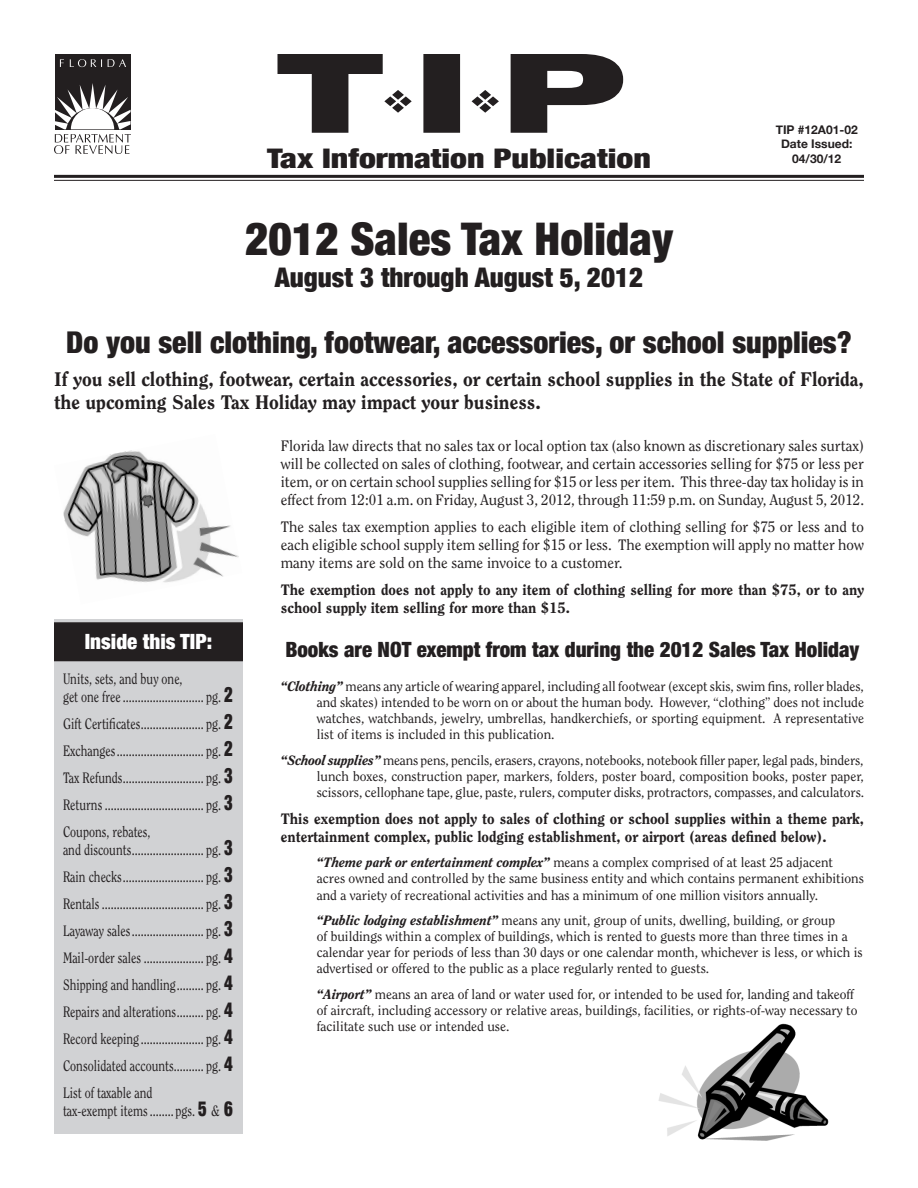
<style>
.page{position:relative;width:918px;height:1188px;background:#fff}
.page>*{position:absolute;margin:0;border:0;box-sizing:border-box;transform-origin:0 0}
.t1{font:900 condensed 45px "Helvetica Neue";color:#231f20}
.t2{font:900 condensed 30px "Helvetica Neue";color:#231f20}
.t3{font:900 condensed 27px "Helvetica Neue";color:#231f20}
.t4{font:900 condensed 27px "Helvetica Neue";color:#231f20;scale:1.25 1}
.t5{font:900 condensed 21px "Helvetica Neue";color:#231f20}
.t6{font:900 condensed 21px "Helvetica Neue";color:#fff}
.t7{font:800 19.5px/23.4px "Clearface Std";color:#231f20}
.t8{font:15px "Clearface Std";color:#231f20;scale:.8 1}
.t9{font:15px/18px "Clearface Std";color:#231f20;text-align:justify}
.t10{font:800 15px/18px "Clearface Std";color:#231f20}
._01_Indented_Body_Te{font:13.5px/16.2px "Clearface Std";color:#231f20}
.t11{font:700 12px "Helvetica Neue";color:#231f20}
.s1{font-family:"Helvetica Neue";font-weight:900;font-stretch:condensed;font-size:21px}
.s2{font-family:"Clearface";font-weight:800;font-style:italic}
</style>
<div class="page">
<div style="left:54px;top:620px;width:189px;height:514px;background:#d1d2d4"></div>
<div style="left:54px;top:622px;width:189px;height:39px;background:#231f20"></div>
<img style="left:63px;top:450px;width:176px;height:133px">
<div style="left:55px;top:54px;width:76px;height:75px;background:#231f20"></div>
<svg style="left:60px;top:59px;width:4px;height:8px"></svg>
<svg style="left:70px;top:59px;width:32px;height:8px"></svg>
<svg style="left:108px;top:59px;width:18px;height:8px"></svg>
<svg style="left:54px;top:83px;width:77px;height:71px"></svg>
<hr style="left:54px;top:175px;width:810px;height:3px;background:#231f20">
<hr style="left:54px;top:180px;width:810px;height:1px;background:#231f20">
<svg style="left:278px;top:54px;width:345px;height:79px"></svg>
<img style="left:658px;top:1023px;width:170px;height:117px">
<p class="t4" style="left:267px;top:142px;width:309px">Tax Information Publication</p>
<p class="t1" style="left:245px;top:211px;width:429px">2012 Sales Tax Holiday</p>
<p class="t3" style="left:275px;top:261px;width:370px">August 3 through August 5, 2012</p>
<p class="t11" style="left:776px;top:122px;width:84px">TIP #12A01-02</p>
<p class="t11" style="left:781px;top:137px;width:73px">Date Issued:</p>
<p class="t11" style="left:792px;top:151px;width:50px">04/30/12</p>
<p class="t2" style="left:66px;top:324px;width:787px">Do you sell clothing, footwear, accessories, or school supplies?</p>
<p class="t7" style="left:54px;top:367px;width:812px">If you sell clothing, footwear, certain accessories, or certain school supplies in the State of Florida, the upcoming Sales Tax Holiday may impact your business.</p>
<p class="t6" style="left:85px;top:629px;width:129px">Inside this TIP:</p>
<p class="t8" style="left:63px;top:670px;width:151px">Units, sets, and buy one,</p>
<p class="t8" style="left:63px;top:688px;width:214px">get one free ........................... pg. <span class="s1">2</span></p>
<p class="t8" style="left:63px;top:715px;width:214px">Gift Certificates..................... pg. <span class="s1">2</span></p>
<p class="t8" style="left:63px;top:742px;width:214px">Exchanges............................. pg. <span class="s1">2</span></p>
<p class="t8" style="left:63px;top:769px;width:214px">Tax Refunds........................... pg. <span class="s1">3</span></p>
<p class="t8" style="left:63px;top:796px;width:214px">Returns ................................. pg. <span class="s1">3</span></p>
<p class="t8" style="left:63px;top:823px;width:111px">Coupons, rebates,</p>
<p class="t8" style="left:63px;top:841px;width:214px">and discounts........................ pg. <span class="s1">3</span></p>
<p class="t8" style="left:63px;top:868px;width:214px">Rain checks........................... pg. <span class="s1">3</span></p>
<p class="t8" style="left:63px;top:895px;width:214px">Rentals .................................. pg. <span class="s1">3</span></p>
<p class="t8" style="left:63px;top:922px;width:214px">Layaway sales........................ pg. <span class="s1">3</span></p>
<p class="t8" style="left:63px;top:949px;width:214px">Mail-order sales .................... pg. <span class="s1">4</span></p>
<p class="t8" style="left:63px;top:976px;width:214px">Shipping and handling......... pg. <span class="s1">4</span></p>
<p class="t8" style="left:63px;top:1003px;width:214px">Repairs and alterations......... pg. <span class="s1">4</span></p>
<p class="t8" style="left:63px;top:1030px;width:214px">Record keeping ..................... pg. <span class="s1">4</span></p>
<p class="t8" style="left:63px;top:1057px;width:214px">Consolidated accounts.......... pg. <span class="s1">4</span></p>
<p class="t8" style="left:63px;top:1084px;width:114px">List of taxable and</p>
<p class="t8" style="left:63px;top:1102px;width:214px">tax-exempt items ........pgs. <span class="s1">5</span> &amp; <span class="s1">6</span></p>
<p class="t9" style="left:281px;top:437px;width:585px">Florida law directs that no sales tax or local option tax (also known as discretionary sales surtax) will be collected on sales of clothing, footwear, and certain accessories selling for $75 or less per item, or on certain school supplies selling for $15 or less per item. This three-day tax holiday is in effect from 12:01 a.m. on Friday, August 3, 2012, through 11:59 p.m. on Sunday, August 5, 2012.</p>
<p class="t9" style="left:281px;top:518px;width:585px">The sales tax exemption applies to each eligible item of clothing selling for $75 or less and to each eligible school supply item selling for $15 or less. The exemption will apply no matter how many items are sold on the same invoice to a customer.</p>
<p class="t10" style="left:281px;top:581px;width:585px">The exemption does not apply to any item of clothing selling for more than $75, or to any school supply item selling for more than $15.</p>
<p class="t5" style="left:285px;top:636px;width:575px">Books are NOT exempt from tax during the 2012 Sales Tax Holiday</p>
<p class="_01_Indented_Body_Te" style="left:317px;top:678px;width:549px;text-align:justify;text-indent:-36px"><span class="s2">“Clothing”</span> means any article of wearing apparel, including all footwear (except skis, swim fins, roller blades, and skates) intended to be worn on or about the human body. However, “clothing” does not include watches, watchbands, jewelry, umbrellas, handkerchiefs, or sporting equipment. A representative list of items is included in this publication.</p>
<p class="_01_Indented_Body_Te" style="left:317px;top:752px;width:549px;text-align:justify;text-indent:-36px"><span class="s2">“School supplies”</span> means pens, pencils, erasers, crayons, notebooks, notebook filler paper, legal pads, binders, lunch boxes, construction paper, markers, folders, poster board, composition books, poster paper, scissors, cellophane tape, glue, paste, rulers, computer disks, protractors, compasses, and calculators.</p>
<p class="t10" style="left:281px;top:810px;width:585px">This exemption does not apply to sales of clothing or school supplies within a theme park, entertainment complex, public lodging establishment, or airport (areas defined below).</p>
<p class="_01_Indented_Body_Te" style="left:317px;top:854px;width:549px"><span class="s2">“Theme park or entertainment complex”</span> means a complex comprised of at least 25 adjacent acres owned and controlled by the same business entity and which contains permanent exhibitions and a variety of recreational activities and has a minimum of one million visitors annually.</p>
<p class="_01_Indented_Body_Te" style="left:317px;top:912px;width:547px"><span class="s2">“Public lodging establishment”</span> means any unit, group of units, dwelling, building, or group<br>of buildings within a complex of buildings, which is rented to guests more than three times in a calendar year for periods of less than 30 days or one calendar month, whichever is less, or which is advertised or offered to the public as a place regularly rented to guests.</p>
<p class="_01_Indented_Body_Te" style="left:317px;top:986px;width:542px"><span class="s2">“Airport”</span> means an area of land or water used for, or intended to be used for, landing and takeoff of aircraft, including accessory or relative areas, buildings, facilities, or rights-of-way necessary to facilitate such use or intended use.</p>
</div>
